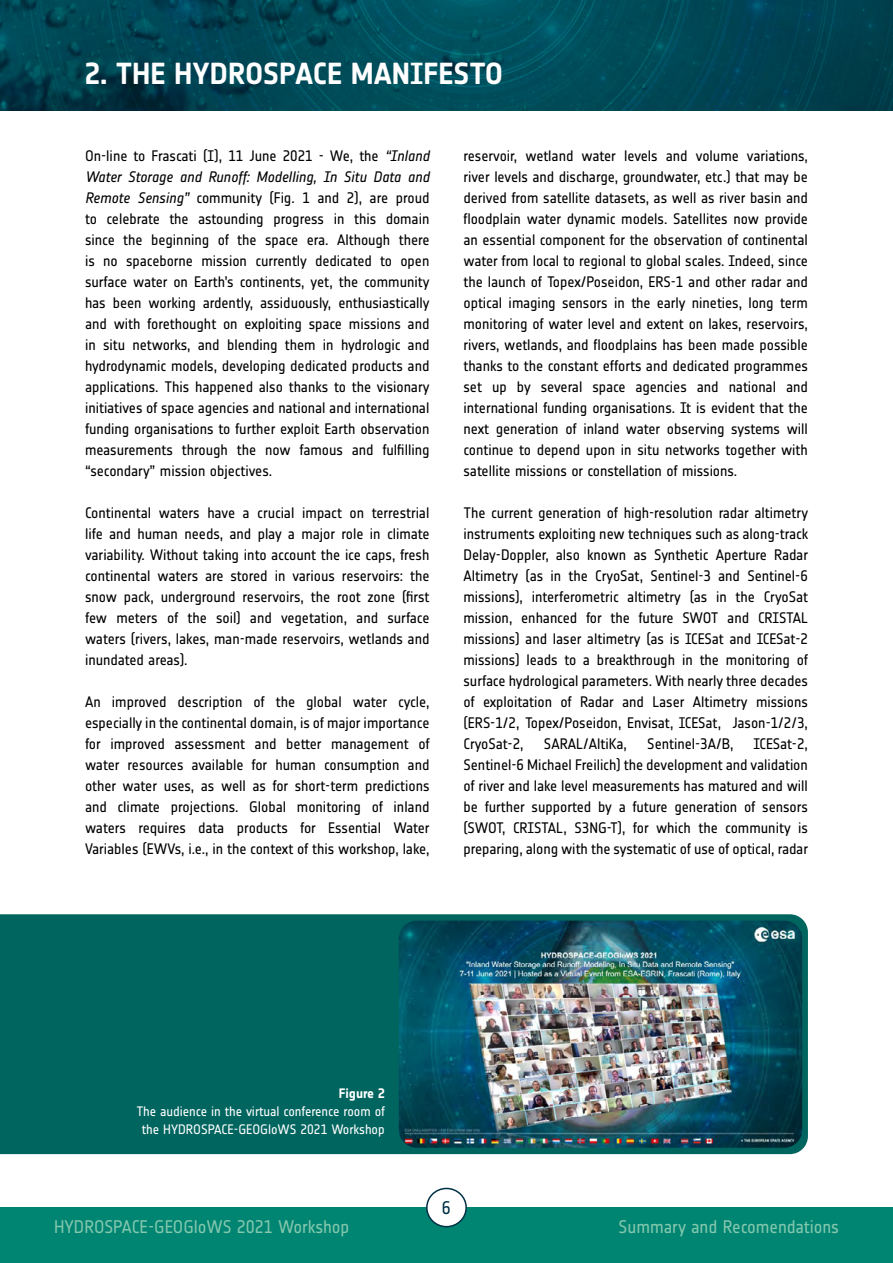
<style>
.page{position:relative;width:893px;height:1263px;background:#fff}
.page>*{position:absolute;margin:0;border:0;box-sizing:border-box;transform-origin:0 0}
.t1{font:700 30px "Notes Esa";color:#fff}
.t2{font:18px "Notes Esa";letter-spacing:-.005em;color:#83c7ad}
.t3{font:18px "Notes Esa";color:#003045}
.t4{font:15px/21px "Notes Esa";letter-spacing:-.005em;color:#000;text-align:justify}
.t5{font:13.5px/18px "Notes Esa";letter-spacing:-.005em;color:#fff;text-align:center}
.t6{font:700 13.5px "Notes Esa";letter-spacing:-.01em;color:#fff}
.s1{font-style:italic}
</style>
<div class="page">
<div style="left:0;top:1207px;width:893px;height:56px;background:#008572"></div>
<div style="left:427px;top:1188px;width:39px;height:39px;background:#fff;border-radius:50%"></div>
<div style="left:426px;top:1188px;width:41px;height:39px;border:2px solid #003045;border-radius:50%"></div>
<img style="left:0;top:0;width:893px;height:111px">
<div style="left:0;top:914px;width:808px;height:240px;background:#00655f"></div>
<img style="left:399px;top:921px;width:403px;height:227px">
<h1 class="t1" style="left:85px;top:55px;width:420px">2. THE HYDROSPACE MANIFESTO</h1>
<p class="t4" style="left:85px;top:145px;width:346px">On-line to Frascati (I), 11 June 2021 - We, the <span class="s1">“Inland Water Storage and Runoff: Modelling, In Situ Data and Remote Sensing”</span> community (Fig. 1 and 2), are proud to celebrate the astounding progress in this domain since the beginning of the space era. Although there is no spaceborne mission currently dedicated to open surface water on Earth’s continents, yet, the community has been working ardently, assiduously, enthusiastically and with forethought on exploiting space missions and in situ networks, and blending them in hydrologic and hydrodynamic models, developing dedicated products and applications. This happened also thanks to the visionary initiatives of space agencies and national and international funding organisations to further exploit Earth observation measurements through the now famous and fulfilling “secondary” mission objectives.</p>
<p class="t4" style="left:85px;top:502px;width:346px">Continental waters have a crucial impact on terrestrial life and human needs, and play a major role in climate variability. Without taking into account the ice caps, fresh continental waters are stored in various reservoirs: the snow pack, underground reservoirs, the root zone (first few meters of the soil) and vegetation, and surface waters (rivers, lakes, man-made reservoirs, wetlands and inundated areas).</p>
<p class="t4" style="left:85px;top:691px;width:346px">An improved description of the global water cycle, especially in the continental domain, is of major importance for improved assessment and better management of water resources available for human consumption and other water uses, as well as for short-term predictions and climate projections. Global monitoring of inland waters requires data products for Essential Water Variables (EWVs, i.e., in the context of this workshop, lake,</p>
<p class="t4" style="left:463px;top:145px;width:346px">reservoir, wetland water levels and volume variations, river levels and discharge, groundwater, etc.) that may be derived from satellite datasets, as well as river basin and floodplain water dynamic models. Satellites now provide an essential component for the observation of continental water from local to regional to global scales. Indeed, since the launch of Topex/Poseidon, ERS-1 and other radar and optical imaging sensors in the early nineties, long term monitoring of water level and extent on lakes, reservoirs, rivers, wetlands, and floodplains has been made possible thanks to the constant efforts and dedicated programmes set up by several space agencies and national and international funding organisations. It is evident that the next generation of inland water observing systems will continue to depend upon in situ networks together with satellite missions or constellation of missions.</p>
<p class="t4" style="left:463px;top:502px;width:346px">The current generation of high-resolution radar altimetry instruments exploiting new techniques such as along-track Delay-Doppler, also known as Synthetic Aperture Radar Altimetry (as in the CryoSat, Sentinel-3 and Sentinel-6 missions), interferometric altimetry (as in the CryoSat mission, enhanced for the future SWOT and CRISTAL missions) and laser altimetry (as is ICESat and ICESat-2 missions) leads to a breakthrough in the monitoring of surface hydrological parameters. With nearly three decades of exploitation of Radar and Laser Altimetry missions (ERS-1/2, Topex/Poseidon, Envisat, ICESat, Jason-1/2/3, CryoSat-2,</p>
<p class="t4" style="left:463px;top:733px;width:346px;text-indent:290px">ICESat-2, Sentinel-6 Michael Freilich) the development and validation of river and lake level measurements has matured and will be further supported by a future generation of sensors (SWOT, CRISTAL, S3NG-T), for which the community is preparing, along with the systematic of use of optical, radar</p>
<p class="t4" style="left:544px;top:733px;width:84px">SARAL/AltiKa,</p>
<p class="t4" style="left:647px;top:733px;width:88px">Sentinel-3A/B,</p>
<p class="t6" style="left:339px;top:1086px;width:47px">Figure 2</p>
<p class="t5" style="left:137px;top:1103px;width:250px">The audience in the virtual conference room of the HYDROSPACE-GEOGloWS 2021 Workshop</p>
<p class="t3" style="left:442px;top:1197px;width:10px">6</p>
<p class="t2" style="left:54px;top:1217px;width:297px">HYDROSPACE-GEOGloWS 2021 Workshop</p>
<p class="t2" style="left:619px;top:1217px;width:222px">Summary and Recomendations</p>
</div>
